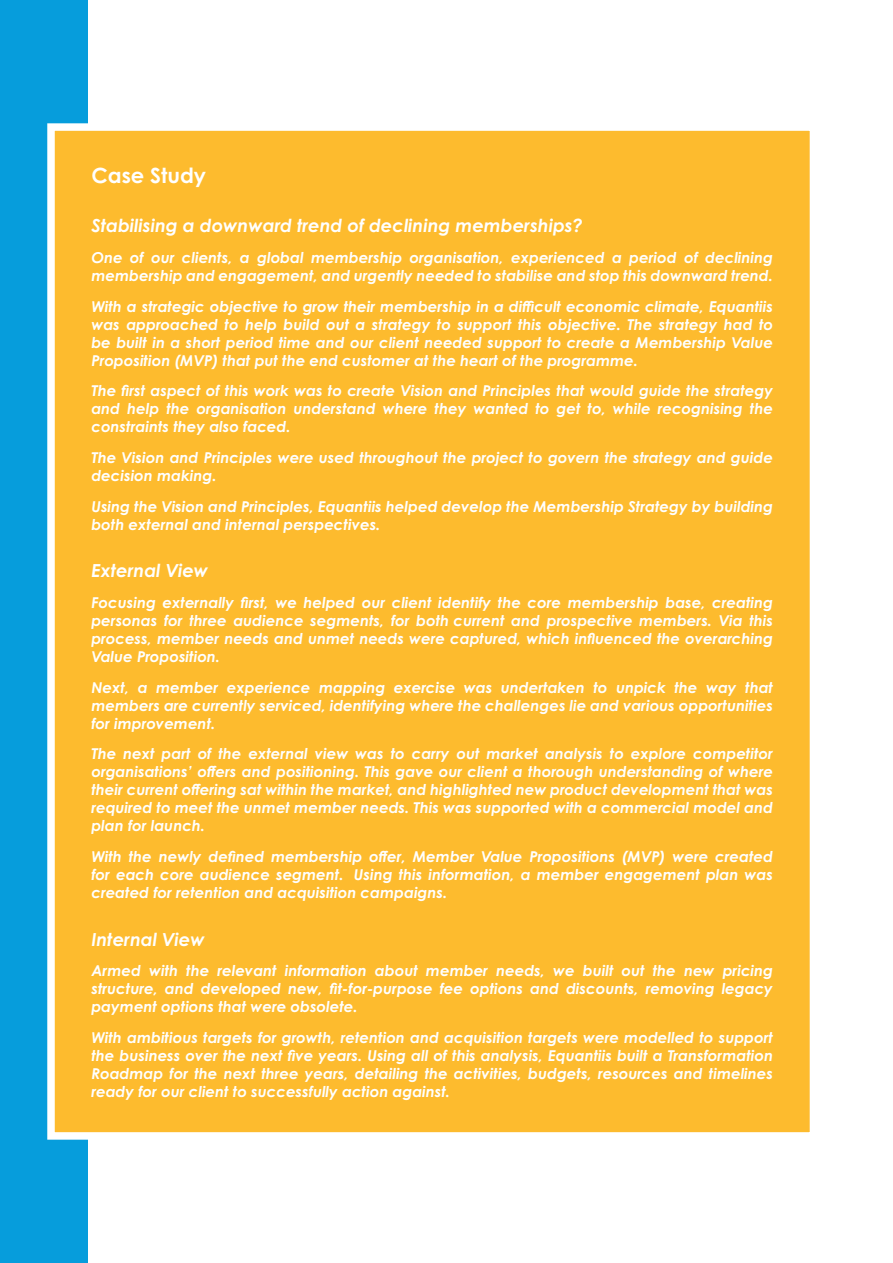
<style>
.page{position:relative;width:893px;height:1263px;background:#fff}
.page>*{position:absolute;margin:0;border:0;box-sizing:border-box;transform-origin:0 0}
.t1{font:700 21px "Century Gothic Pro";color:#fff}
.t2{font:italic 700 18px "Century Gothic Pro";color:#fff}
.t3{font:italic 700 15px/18px "Century Gothic Pro";color:#fff;text-align:justify}
</style>
<div class="page">
<div style="left:0;top:0;width:87px;height:1263px;background:#069ddc"></div>
<div style="left:47px;top:123px;width:770px;height:1017px;background:#fdbb2e;border:8px solid #fff"></div>
<p class="t1" style="left:91px;top:162px;width:116px">Case Study</p>
<p class="t2" style="left:91px;top:214px;width:493px">Stabilising a downward trend of declining memberships?</p>
<p class="t3" style="left:91px;top:248px;width:683px">One of our clients, a global membership organisation, experienced a period of declining membership and engagement, and urgently needed to stabilise and stop this downward trend.</p>
<p class="t3" style="left:91px;top:297px;width:683px">With a strategic objective to grow their membership in a difficult economic climate, Equantiis was approached to help build out a strategy to support this objective. The strategy had to be built in a short period time and our client needed support to create a Membership Value Proposition (MVP) that put the end customer at the heart of the programme.</p>
<p class="t3" style="left:91px;top:382px;width:683px">The first aspect of this work was to create Vision and Principles that would guide the strategy and help the organisation understand where they wanted to get to, while recognising the constraints they also faced.</p>
<p class="t3" style="left:91px;top:448px;width:683px">The Vision and Principles were used throughout the project to govern the strategy and guide decision making.</p>
<p class="t3" style="left:91px;top:497px;width:683px">Using the Vision and Principles, Equantiis helped develop the Membership Strategy by building both external and internal perspectives.</p>
<p class="t2" style="left:91px;top:559px;width:118px">External View</p>
<p class="t3" style="left:91px;top:593px;width:683px">Focusing externally first, we helped our client identify the core membership base, creating personas for three audience segments, for both current and prospective members. Via this process, member needs and unmet needs were captured, which influenced the overarching Value Proposition.</p>
<p class="t3" style="left:91px;top:678px;width:683px">Next, a member experience mapping exercise was undertaken to unpick the way that members are currently serviced, identifying where the challenges lie and various opportunities for improvement.</p>
<p class="t3" style="left:91px;top:745px;width:683px">The next part of the external view was to carry out market analysis to explore competitor organisations’ offers and positioning. This gave our client a thorough understanding of where their current offering sat within the market, and highlighted new product development that was required to meet the unmet member needs. This was supported with a commercial model and plan for launch.</p>
<p class="t3" style="left:91px;top:847px;width:683px">With the newly defined membership offer, Member Value Propositions (MVP) were created for each core audience segment. Using this information, a member engagement plan was created for retention and acquisition campaigns.</p>
<p class="t2" style="left:91px;top:927px;width:115px">Internal View</p>
<p class="t3" style="left:91px;top:961px;width:683px">Armed with the relevant information about member needs, we built out the new pricing structure, and developed new, fit-for-purpose fee options and discounts, removing legacy payment options that were obsolete.</p>
<p class="t3" style="left:91px;top:1028px;width:683px">With ambitious targets for growth, retention and acquisition targets were modelled to support the business over the next five years. Using all of this analysis, Equantiis built a Transformation Roadmap for the next three years, detailing the activities, budgets, resources and timelines ready for our client to successfully action against.</p>
</div>
